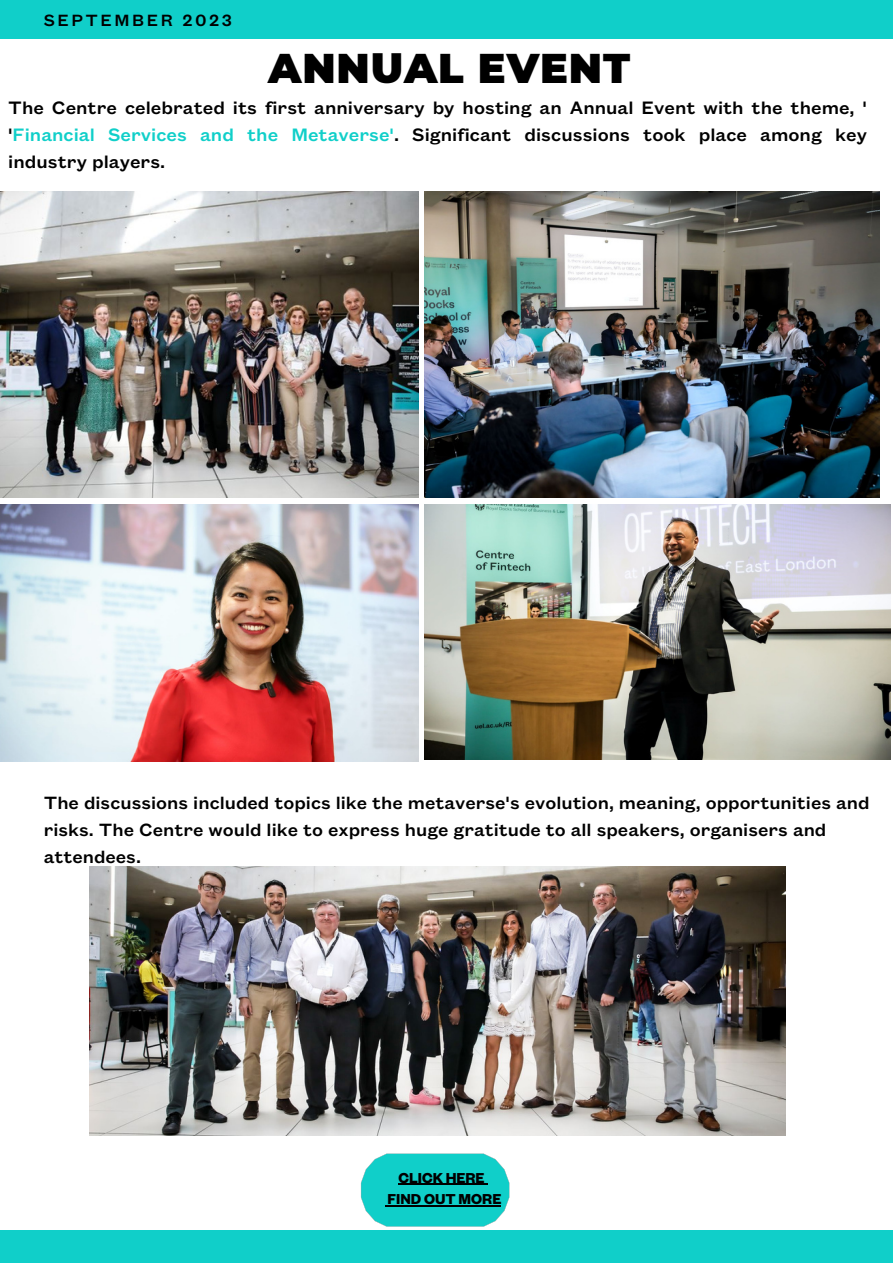
<style>
.page{position:relative;width:893px;height:1264px;background:#fff}
.page>*{position:absolute;margin:0;border:0;box-sizing:border-box;transform-origin:0 0}
.t1{font:900 41.4px "Montserrat";letter-spacing:.02em;color:#000}
.t2{font:500 19.8px/27px "Founders Grotesk Text";color:#000;text-align:justify}
.t3{font:500 19.5px/27px "Founders Grotesk Text";color:#000}
.t4{font:500 17.85px "Founders Grotesk Text";letter-spacing:.14em;color:#000}
.t5{font:700 15.75px "Founders Grotesk";color:#000}
.s1{color:#10cfc9}
</style>
<div class="page">
<div style="left:0;top:1229px;width:892px;height:33px;background:#10cfc9"></div>
<div style="left:0;top:0;width:892px;height:38px;background:#10cfc9"></div>
<img style="left:425px;top:191px;width:454px;height:306px">
<img style="left:0;top:191px;width:418px;height:306px">
<img style="left:0;top:504px;width:418px;height:258px">
<img style="left:89px;top:867px;width:696px;height:268px">
<img style="left:425px;top:504px;width:465px;height:255px">
<svg style="left:361px;top:1153px;width:148px;height:73px;background:#26cdc7"></svg>
<hr style="left:387px;top:1205px;width:114px;height:1px;background:#000">
<p class="t4" style="left:44px;top:12px;width:190px">SEPTEMBER 2023</p>
<p class="t1" style="left:268px;top:43px;width:363px">ANNUAL EVENT</p>
<p class="t2" style="left:8px;top:95px;width:860px">The Centre celebrated its first anniversary by hosting an Annual Event with the theme, ' '<span class="s1">Financial Services and the Metaverse'</span>. Significant discussions took place among key industry players.</p>
<p class="t3" style="left:44px;top:790px;width:827px">The discussions included topics like the metaverse's evolution, meaning, opportunities and risks. The Centre would like to express huge gratitude to all speakers, organisers and attendees.</p>
<p class="t5" style="left:398px;top:1172px;width:88px">CLICK HERE</p>
<p class="t5" style="left:387px;top:1194px;width:115px">FIND OUT MORE</p>
</div>
